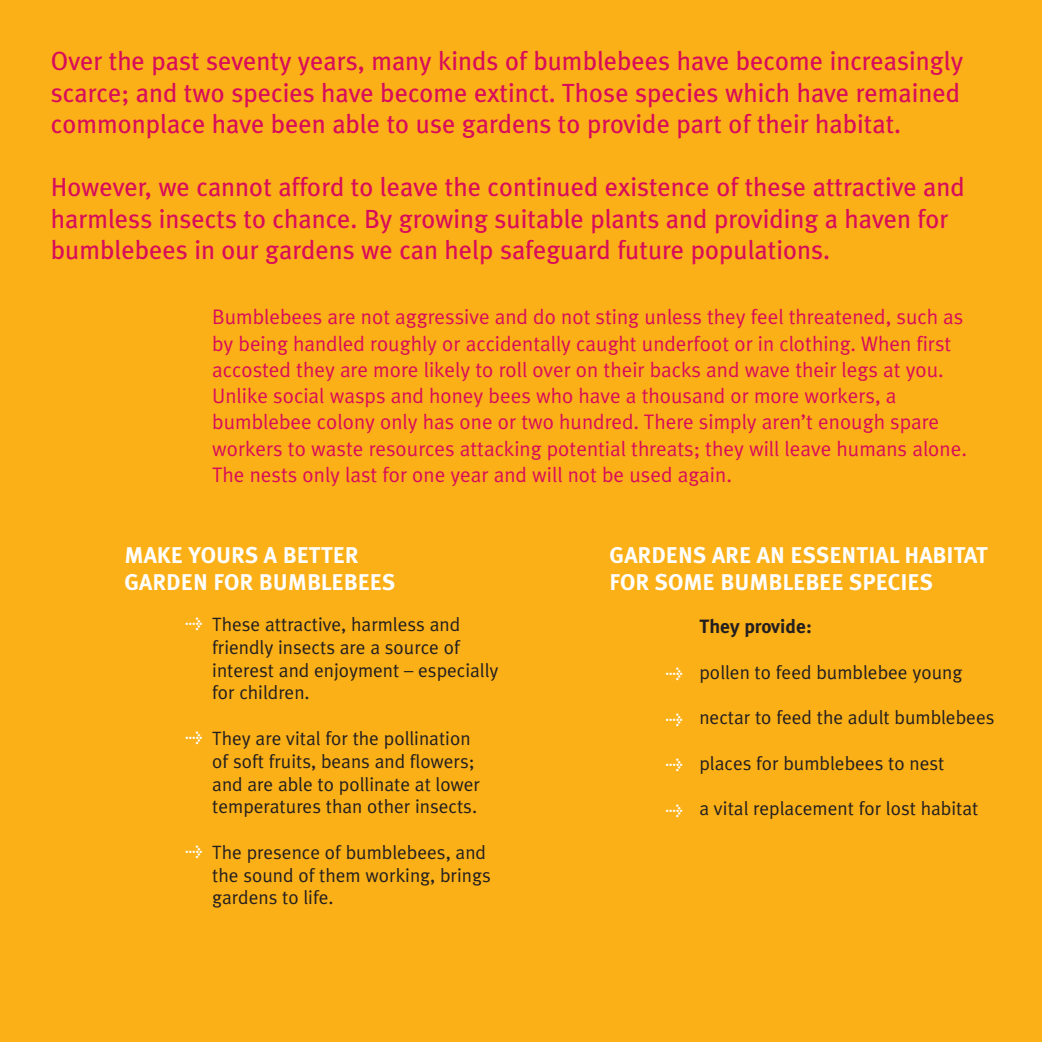
<style>
.page{position:relative;width:1042px;height:1042px;background:#fff}
.page>*{position:absolute;margin:0;border:0;box-sizing:border-box;transform-origin:0 0}
.t1{font:26.25px/31.5px "Meta Plus";color:#d80c5a;text-align:justify}
.t2{font:700 22.75px/27.3px "Meta Plus";color:#fff}
.t3{font:21px/26.2px "Meta Plus Normal";color:#d80c5a}
.t4{font:19.25px/22.8px "Meta Plus Normal";color:#231f20}
.t5{font:700 19.25px "Meta Plus";color:#231f20}
.t6{font:700 14px "Meta Plus";color:#fff}
</style>
<div class="page">
<div style="left:0;top:0;width:1041px;height:1041px;background:#fbb017"></div>
<p class="t1" style="left:51px;top:46px;width:913px">Over the past seventy years, many kinds of bumblebees have become increasingly scarce; and two species have become extinct. Those species which have remained commonplace have been able to use gardens to provide part of their habitat.</p>
<p class="t1" style="left:51px;top:172px;width:915px;text-align:left">However, we cannot afford to leave the continued existence of these attractive and harmless insects to chance. By growing suitable plants and providing a haven for bumblebees in our gardens we can help safeguard future populations.</p>
<p class="t3" style="left:212px;top:305px;width:756px">Bumblebees are not aggressive and do not sting unless they feel threatened, such as by being handled roughly or accidentally caught underfoot or in clothing. When first accosted they are more likely to roll over on their backs and wave their legs at you.<br>Unlike social wasps and honey bees who have a thousand or more workers, a bumblebee colony only has one or two hundred. There simply aren’t enough spare workers to waste resources attacking potential threats; they will leave humans alone.<br>The nests only last for one year and will not be used again.</p>
<p class="t2" style="left:124px;top:541px;width:272px">MAKE YOURS A BETTER<br>GARDEN FOR BUMBLEBEES</p>
<p class="t6" style="left:185px;top:616px;width:19px">&gt;</p>
<p class="t6" style="left:185px;top:730px;width:19px">&gt;</p>
<p class="t6" style="left:185px;top:844px;width:19px">&gt;</p>
<p class="t4" style="left:212px;top:614px;width:288px">These attractive, harmless and friendly insects are a source of interest and enjoyment – especially for children.</p>
<p class="t4" style="left:212px;top:727px;width:269px">They are vital for the pollination of soft fruits, beans and flowers; and are able to pollinate at lower temperatures than other insects.</p>
<p class="t4" style="left:212px;top:841px;width:280px">The presence of bumblebees, and the sound of them working, brings gardens to life.</p>
<p class="t2" style="left:609px;top:541px;width:380px">GARDENS ARE AN ESSENTIAL HABITAT<br>FOR SOME BUMBLEBEE SPECIES</p>
<p class="t6" style="left:665px;top:666px;width:19px">&gt;</p>
<p class="t6" style="left:665px;top:712px;width:19px">&gt;</p>
<p class="t6" style="left:665px;top:757px;width:19px">&gt;</p>
<p class="t6" style="left:665px;top:803px;width:19px">&gt;</p>
<p class="t5" style="left:699px;top:617px;width:114px">They provide:</p>
<p class="t4" style="left:699px;top:661px;width:264px">pollen to feed bumblebee young</p>
<p class="t4" style="left:699px;top:707px;width:296px">nectar to feed the adult bumblebees</p>
<p class="t4" style="left:699px;top:752px;width:246px">places for bumblebees to nest</p>
<p class="t4" style="left:699px;top:798px;width:280px">a vital replacement for lost habitat</p>
</div>
